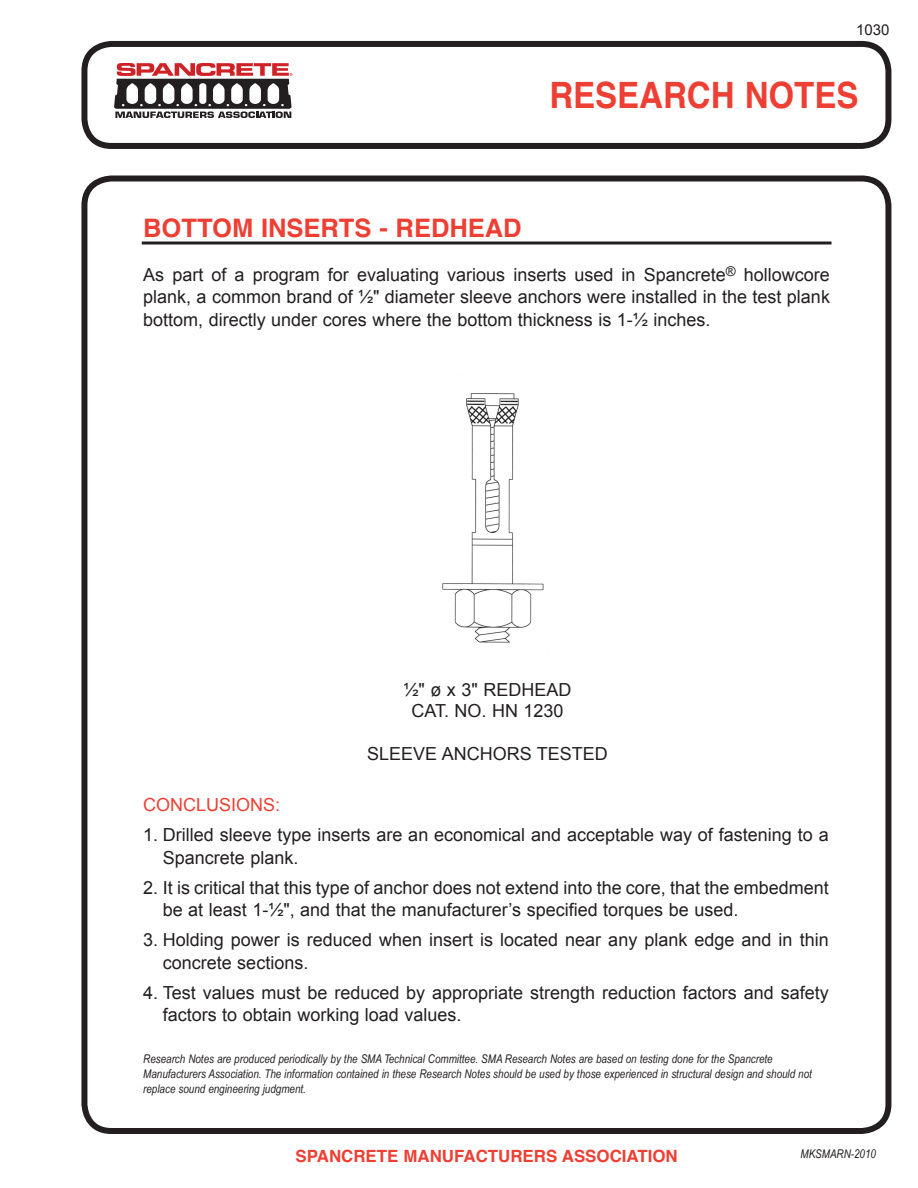
<style>
.page{position:relative;width:918px;height:1188px;background:#fff}
.page>*{position:absolute;margin:0;border:0;box-sizing:border-box;transform-origin:0 0}
.t1{font:700 36.3px "Helvetica";color:#ee3f34;scale:.91 1}
.t2{font:700 25.5px "Helvetica";color:#ee3f34}
.t3{font:18px/22.5px "Arial";color:#231f20}
.t4{font:18px "Arial";color:#ee3f34}
.t5{font:700 16.8px "Helvetica";color:#ee3f34}
.t6{font:15px "Arial";color:#231f20}
.t7{font:italic 12px/15px "Arial Narrow";color:#231f20}
</style>
<div class="page">
<div style="left:81px;top:176px;width:810px;height:958px;border:6px solid #231f20;border-radius:27px"></div>
<div style="left:81px;top:41px;width:810px;height:108px;border:6px solid #231f20;border-radius:27px"></div>
<hr style="left:142px;top:242px;width:690px;height:2px;background:#231f20">
<img style="left:442px;top:393px;width:102px;height:250px">
<svg style="left:114px;top:63px;width:179px;height:55px"></svg>
<p class="t6" style="left:856px;top:19px;width:35px">1030</p>
<p class="t1" style="left:549px;top:66px;width:341px">RESEARCH NOTES</p>
<p class="t2" style="left:143px;top:207px;width:380px">BOTTOM INSERTS - REDHEAD</p>
<p class="t3" style="left:143px;top:263px;width:688px;text-align:justify">As part of a program for evaluating various inserts used in Spancrete<sup>®</sup> hollowcore plank, a common brand of ½" diameter sleeve anchors were installed in the test plank bottom, directly under cores where the bottom thickness is 1-½ inches.</p>
<p class="t3" style="left:404px;top:679px;width:169px;line-height:21.6px;text-align:center">½" ø x 3" REDHEAD<br>CAT. NO. HN 1230</p>
<p class="t3" style="left:367px;top:743px;width:242px">SLEEVE ANCHORS TESTED</p>
<p class="t4" style="left:143px;top:793px;width:139px">CONCLUSIONS:</p>
<p class="t3" style="left:163px;top:824px;width:667px;text-indent:-20px">1. Drilled sleeve type inserts are an economical and acceptable way of fastening to a<br>Spancrete plank.</p>
<p class="t3" style="left:163px;top:876px;width:667px;text-indent:-20px">2. It is critical that this type of anchor does not extend into the core, that the embedment be at least 1-½", and that the manufacturer’s specified torques be used.</p>
<p class="t3" style="left:163px;top:929px;width:667px;text-indent:-20px">3. Holding power is reduced when insert is located near any plank edge and in thin concrete sections.</p>
<p class="t3" style="left:163px;top:981px;width:667px;text-indent:-20px">4. Test values must be reduced by appropriate strength reduction factors and safety factors to obtain working load values.</p>
<p class="t7" style="left:143px;top:1051px;width:670px">Research Notes are produced periodically by the SMA Technical Committee. SMA Research Notes are based on testing done for the Spancrete<br>Manufacturers Association. The information contained in these Research Notes should be used by those experienced in structural design and should not replace sound engineering judgment.</p>
<p class="t5" style="left:296px;top:1142px;width:384px">SPANCRETE MANUFACTURERS ASSOCIATION</p>
<p class="t7" style="left:801px;top:1146px;width:77px">MKSMARN-2010</p>
</div>
